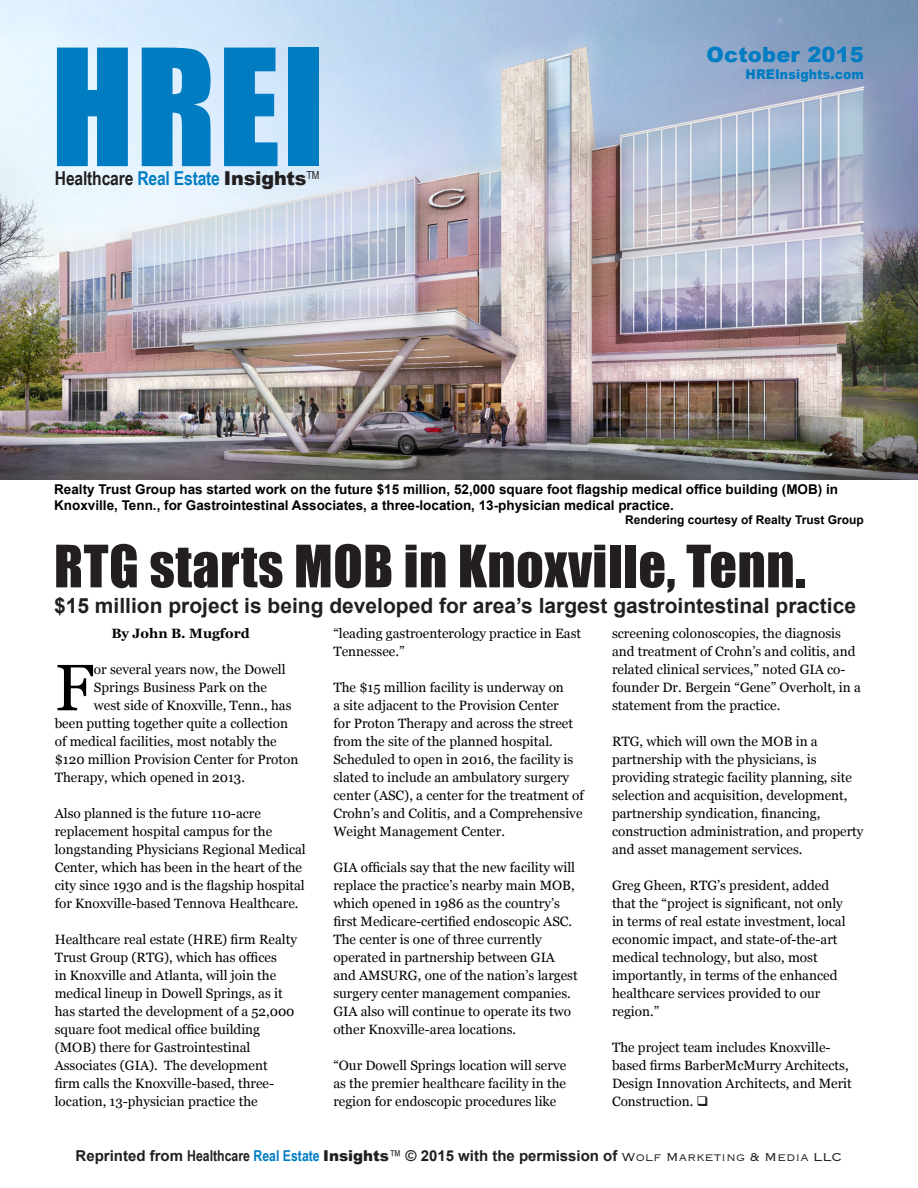
<style>
.page{position:relative;width:918px;height:1188px;background:#fff}
.page>*{position:absolute;margin:0;border:0;box-sizing:border-box;transform-origin:0 0}
.t1{font:150px "Impact";color:#007cc2}
.Georgia_9_pt__with_1{font:65.4px "Georgia";color:#000}
.t2{font:54px "Impact";letter-spacing:.01em;color:#231f20}
.t3{font:700 21px "Arial";color:#231f20}
.t4{font:900 21px "Arial";letter-spacing:.01em;color:#007cc2}
.t5{font:700 19.2px "Arial Narrow";letter-spacing:-.01em;color:#231f20}
.t6{font:700 15px "Arial";color:#231f20}
.Georgia_9_pt__with_1-2{font:13.5px/18px "Georgia";color:#000}
.t7{font:700 13.5px/16.2px "Arial";color:#000}
.t8{font:900 13.5px "Arial";letter-spacing:.01em;color:#007cc2;scale:.92 1}
.Georgia_9_pt__with_1-3{font:700 13.5px "Georgia";color:#000}
.t9{font:700 12px "Arial";color:#000}
.t10{font:300 8.85px "Swiss 721 BT";color:#231f20}
.s1{color:#007cc2}
.s2{font-family:"Arial";font-weight:900}
.s3{color:#231f20}
.s4{font-family:"Arial Narrow"}
.s5{font-family:"Arial Narrow";color:#007cc2}
.s6{font-weight:900}
.s7{font-family:"Arial Narrow";font-weight:400}
.s8{font-family:"Copperplate Gothic Std 32 BC";font-weight:400}
</style>
<div class="page">
<img style="left:0;top:0;width:918px;height:480px">
<p class="t1" style="left:51px;top:-9px;width:276px">HREI</p>
<p class="t5" style="left:55px;top:164px;width:266px">Healthcare <span class="s1">Real Estate</span> <span class="s2">Insights</span><sup>TM</sup></p>
<p class="t4" style="left:706px;top:39px;width:159px">October 2015</p>
<p class="t8" style="left:746px;top:65px;width:130px">HREInsights.com</p>
<p class="t7" style="left:54px;top:481px;width:785px">Realty Trust Group has started work on the future $15 million, 52,000 square foot flagship medical office building (MOB) in<br>Knoxville, Tenn., for Gastrointestinal Associates, a three-location, 13-physician medical practice.</p>
<p class="t9" style="left:625px;top:512px;width:240px">Rendering courtesy of Realty Trust Group</p>
<p class="t10" style="left:15px;top:540px;width:115px">GIA / REALTY TRUST GROUP</p>
<p class="t2" style="left:54px;top:524px;width:753px">RTG starts MOB in Knoxville, Tenn.</p>
<p class="t3" style="left:54px;top:591px;width:804px">$15 million project is being developed for area’s largest gastrointestinal practice</p>
<p class="Georgia_9_pt__with_1-3" style="left:111px;top:626px;width:140px">By John B. Mugford</p>
<p class="Georgia_9_pt__with_1" style="left:55px;top:648px;width:41px">F</p>
<p class="Georgia_9_pt__with_1-2" style="left:94px;top:661px;width:193px">or several years now, the Dowell</p>
<p class="Georgia_9_pt__with_1-2" style="left:333px;top:625px;width:249px">“leading gastroenterology practice in East<br>Tennessee.”</p>
<p class="Georgia_9_pt__with_1-2" style="left:333px;top:679px;width:252px">The $15 million facility is underway on<br>a site adjacent to the Provision Center<br>for Proton Therapy and across the street from the site of the planned hospital.<br>Scheduled to open in 2016, the facility is slated to include an ambulatory surgery center (ASC), a center for the treatment of Crohn’s and Colitis, and a Comprehensive Weight Management Center.</p>
<p class="Georgia_9_pt__with_1-2" style="left:333px;top:859px;width:246px">GIA officials say that the new facility will replace the practice’s nearby main MOB, which opened in 1986 as the country’s first Medicare-certified endoscopic ASC.<br>The center is one of three currently operated in partnership between GIA and AMSURG, one of the nation’s largest surgery center management companies.<br>GIA also will continue to operate its two other Knoxville-area locations.</p>
<p class="Georgia_9_pt__with_1-2" style="left:333px;top:1057px;width:234px;text-align:justify">“Our Dowell Springs location will serve as the premier healthcare facility in the region for endoscopic procedures like</p>
<p class="Georgia_9_pt__with_1-2" style="left:612px;top:625px;width:250px">screening colonoscopies, the diagnosis and treatment of Crohn’s and colitis, and related clinical services,” noted GIA co&shy;founder Dr. Bergein “Gene” Overholt, in a statement from the practice.</p>
<p class="Georgia_9_pt__with_1-2" style="left:612px;top:733px;width:253px">RTG, which will own the MOB in a partnership with the physicians, is providing strategic facility planning, site selection and acquisition, development, partnership syndication, financing, construction administration, and property and asset management services.</p>
<p class="Georgia_9_pt__with_1-2" style="left:612px;top:877px;width:235px">Greg Gheen, RTG’s president, added that the “project is significant, not only in terms of real estate investment, local economic impact, and state-of-the-art medical technology, but also, most importantly, in terms of the enhanced healthcare services provided to our region.”</p>
<p class="Georgia_9_pt__with_1-2" style="left:612px;top:1039px;width:241px">The project team includes Knoxville&shy;based firms BarberMcMurry Architects, Design Innovation Architects, and Merit Construction. <span class="s3">❑</span></p>
<p class="Georgia_9_pt__with_1-2" style="left:94px;top:679px;width:175px">Springs Business Park on the</p>
<p class="Georgia_9_pt__with_1-2" style="left:94px;top:697px;width:199px">west side of Knoxville, Tenn., has</p>
<p class="Georgia_9_pt__with_1-2" style="left:55px;top:715px;width:235px">been putting together quite a collection</p>
<p class="Georgia_9_pt__with_1-2" style="left:55px;top:733px;width:224px">of medical facilities, most notably the</p>
<p class="Georgia_9_pt__with_1-2" style="left:55px;top:751px;width:245px">$120 million Provision Center for Proton</p>
<p class="Georgia_9_pt__with_1-2" style="left:55px;top:769px;width:192px">Therapy, which opened in 2013.</p>
<p class="Georgia_9_pt__with_1-2" style="left:55px;top:805px;width:253px">Also planned is the future 110-acre replacement hospital campus for the longstanding Physicians Regional Medical Center, which has been in the heart of the city since 1930 and is the flagship hospital for Knoxville-based Tennova Healthcare.</p>
<p class="Georgia_9_pt__with_1-2" style="left:55px;top:931px;width:244px">Healthcare real estate (HRE) firm Realty Trust Group (RTG), which has offices<br>in Knoxville and Atlanta, will join the medical lineup in Dowell Springs, as it has started the development of a 52,000 square foot medical office building (MOB) there for Gastrointestinal Associates (GIA). The development<br>firm calls the Knoxville-based, three&shy;location, 13-physician practice the</p>
<p class="t6" style="left:76px;top:1146px;width:768px">Reprinted from <span class="s4">Healthcare</span> <span class="s5">Real Estate</span> <span class="s6">Insights</span><span class="s7">™</span> © 2015 with the permission of <span class="s8">Wolf Marketing &amp; Media LLC</span></p>
</div>
